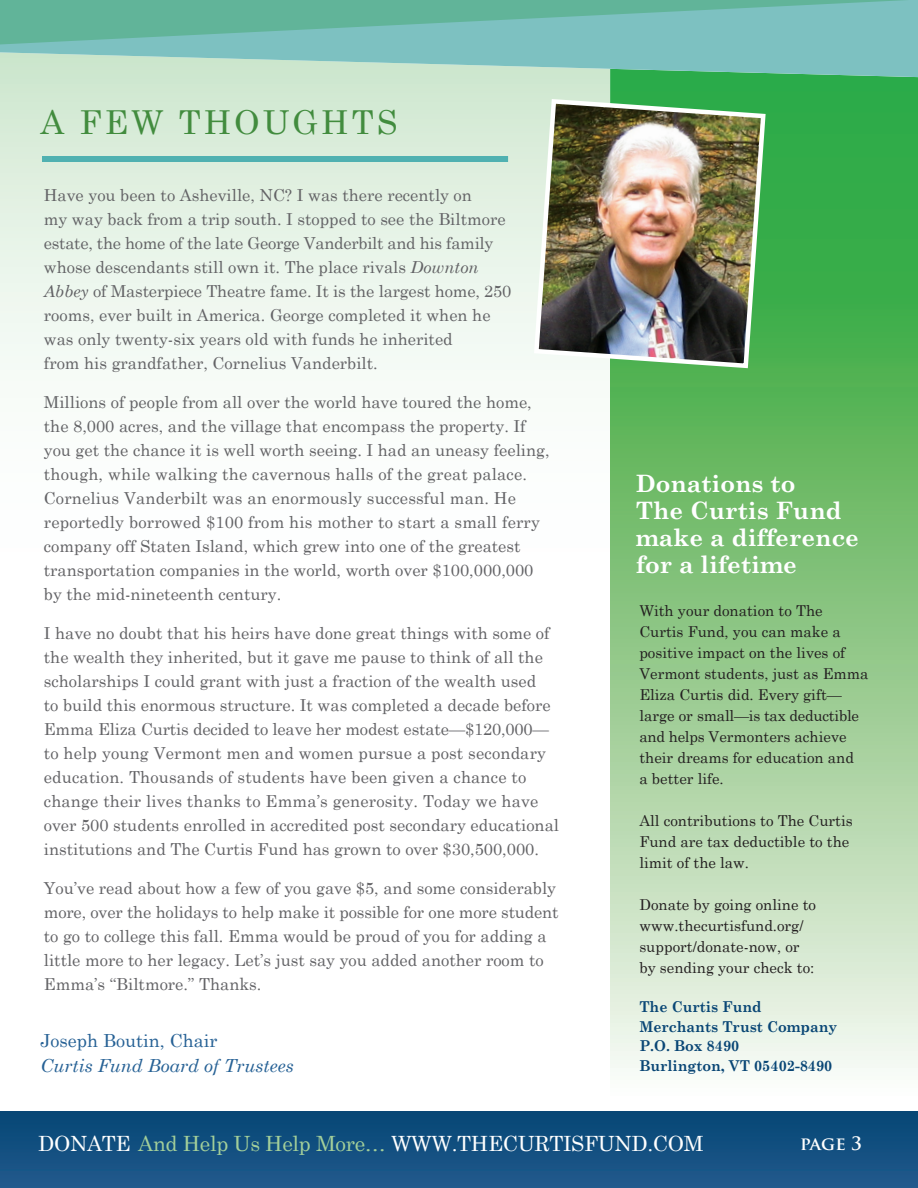
<style>
.page{position:relative;width:918px;height:1188px;background:#fff}
.page>*{position:absolute;margin:0;border:0;box-sizing:border-box;transform-origin:0 0}
.t1{font:33px "Century Schoolbook";letter-spacing:.09em;color:#428c3e}
.t2{font:700 24px/27px "Century Schoolbook";color:#fff}
.t3{font:21px "Century Schoolbook";letter-spacing:-.015em;color:#fff}
.t4{font:italic 18px "Century Schoolbook";color:#266195}
.t5{font:18px "Century Schoolbook";color:#266195}
.t6{font:700 18px "Trajan Pro";color:#fff}
.t7{font:16.5px/24px "Century Schoolbook";color:#636366}
.t8{font:15px/21px "Century Schoolbook";color:#231f20}
.t9{font:700 15px/19.5px "Century Schoolbook";color:#094675;scale:.95 1}
.s1{font-style:italic}
.s2{color:#a3cf9a}
</style>
<div class="page">
<svg style="left:0;top:77px;width:610px;height:293px"></svg>
<div style="left:610px;top:615px;width:308px;height:489px;background:linear-gradient(to bottom,#89c27e,#fcfcfa)"></div>
<img style="left:610px;top:219px;width:308px;height:396px">
<div style="left:610px;top:77px;width:308px;height:142px;background:#30ac49"></div>
<svg style="left:0;top:0;width:918px;height:77px;background:#94ccc0"></svg>
<svg style="left:0;top:0;width:909px;height:44px;background:#6ebaac"></svg>
<div style="left:0;top:1111px;width:918px;height:77px;background:linear-gradient(to right,#135081,#135081)"></div>
<div style="left:42px;top:156px;width:466px;height:6px;background:#50b1b1"></div>
<img style="left:532px;top:97px;width:236px;height:274px">
<h1 class="t1" style="left:40px;top:101px;width:359px">A FEW THOUGHTS</h1>
<p class="t7" style="left:44px;top:183px;width:469px">Have you been to Asheville, NC? I was there recently on<br>my way back from a trip south. I stopped to see the Biltmore estate, the home of the late George Vanderbilt and his family whose descendants still own it. The place rivals <span class="s1">Downton Abbey</span> of Masterpiece Theatre fame. It is the largest home, 250 rooms, ever built in America. George completed it when he was only twenty-six years old with funds he inherited<br>from his grandfather, Cornelius Vanderbilt.</p>
<p class="t7" style="left:44px;top:390px;width:507px">Millions of people from all over the world have toured the home, the 8,000 acres, and the village that encompass the property. If you get the chance it is well worth seeing. I had an uneasy feeling, though, while walking the cavernous halls of the great palace.<br>Cornelius Vanderbilt was an enormously successful man. He reportedly borrowed $100 from his mother to start a small ferry company off Staten Island, which grew into one of the greatest transportation companies in the world, worth over $100,000,000 by the mid-nineteenth century.</p>
<p class="t7" style="left:44px;top:621px;width:517px">I have no doubt that his heirs have done great things with some of the wealth they inherited, but it gave me pause to think of all the scholarships I could grant with just a fraction of the wealth used<br>to build this enormous structure. It was completed a decade before Emma Eliza Curtis decided to leave her modest estate—$120,000— to help young Vermont men and women pursue a post secondary education. Thousands of students have been given a chance to change their lives thanks to Emma’s generosity. Today we have over 500 students enrolled in accredited post secondary educational institutions and The Curtis Fund has grown to over $30,500,000.</p>
<p class="t7" style="left:44px;top:876px;width:516px">You’ve read about how a few of you gave $5, and some considerably more, over the holidays to help make it possible for one more student to go to college this fall. Emma would be proud of you for adding a little more to her legacy. Let’s just say you added another room to Emma’s “Biltmore.” Thanks.</p>
<p class="t5" style="left:40px;top:1029px;width:179px">Joseph Boutin, Chair</p>
<p class="t4" style="left:40px;top:1055px;width:255px">Curtis Fund Board of Trustees</p>
<h2 class="t2" style="left:636px;top:469px;width:225px">Donations to<br>The Curtis Fund make a difference for a lifetime</h2>
<p class="t8" style="left:639px;top:600px;width:231px">With your donation to The<br>Curtis Fund, you can make a positive impact on the lives of<br>Vermont students, just as Emma<br>Eliza Curtis did. Every gift— large or small—is tax deductible and helps Vermonters achieve their dreams for education and<br>a better life.</p>
<p class="t8" style="left:639px;top:810px;width:215px">All contributions to The Curtis<br>Fund are tax deductible to the limit of the law.</p>
<p class="t8" style="left:639px;top:894px;width:178px">Donate by going online to www.thecurtisfund.org/ support/donate-now, or by sending your check to:</p>
<p class="t9" style="left:639px;top:997px;width:210px">The Curtis Fund<br>Merchants Trust Company<br>P.O. Box 8490<br>Burlington, VT 05402-8490</p>
<p class="t3" style="left:38px;top:1131px;width:667px">DONATE <span class="s2">And Help Us Help More…</span> WWW.THECURTISFUND.COM</p>
<p class="t6" style="left:800px;top:1132px;width:63px">page 3</p>
</div>
